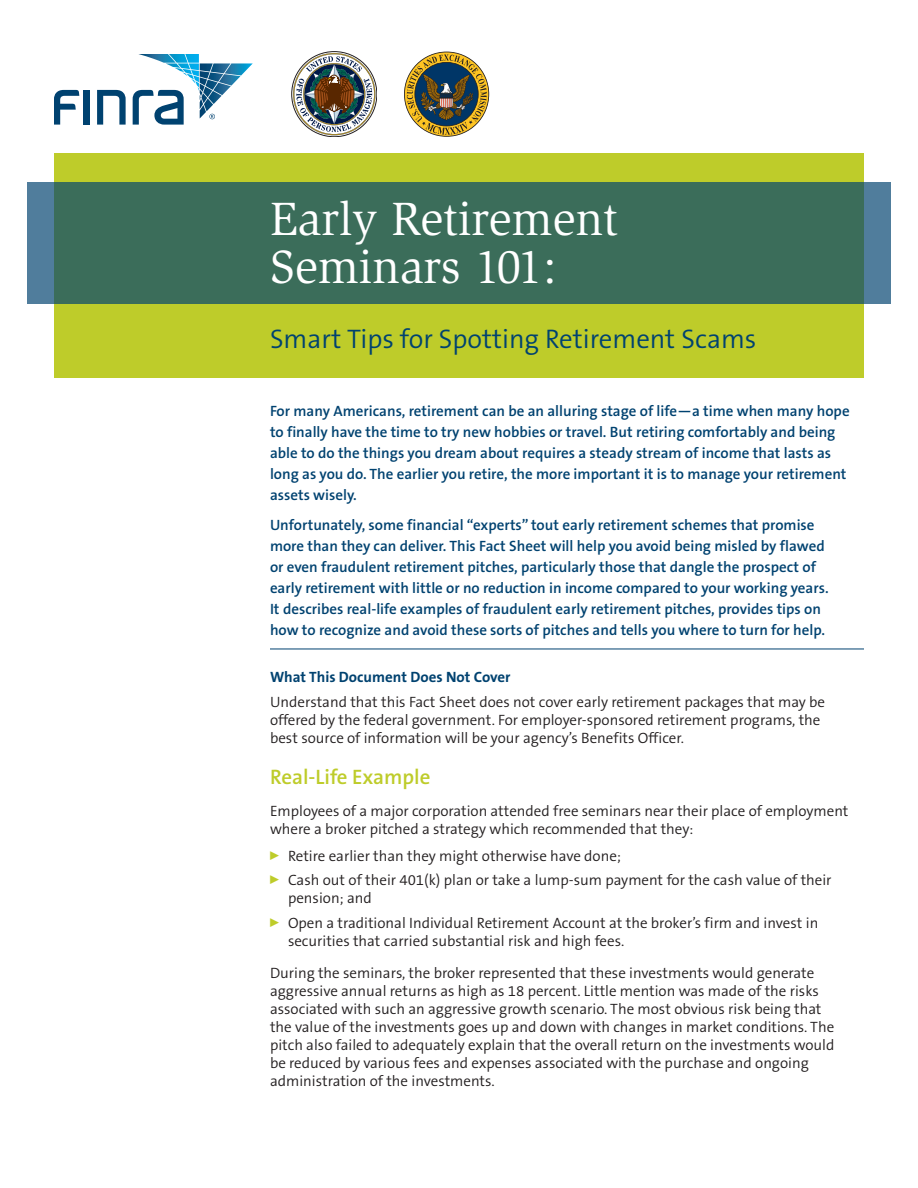
<style>
.page{position:relative;width:918px;height:1188px;background:#fff}
.page>*{position:absolute;margin:0;border:0;box-sizing:border-box;transform-origin:0 0}
.t1{font:48px/48px "Slimbach LT";color:#fff}
.t2{font:300 27px "The Sans B4";color:#004270}
.t3{font:600 21px "The Sans B6";color:#becc2a}
.t4{font:300 15px/18px "The Sans B4";color:#231f20}
.t5{font:600 15px/21px "The Sans B6";color:#004270}
.t6{font:700 15px "The Sans B7";color:#004270}
</style>
<div class="page">
<hr style="left:270px;top:649px;width:594px;height:1px;background:#004270">
<img style="left:293px;top:53px;width:82px;height:82px">
<svg style="left:404px;top:52px;width:85px;height:85px"></svg>
<div style="left:54px;top:154px;width:810px;height:224px;background:#becc2a"></div>
<div style="left:27px;top:182px;width:863px;height:122px;background:#3b6d5a"></div>
<div style="left:84px;top:90px;width:6px;height:35px;background:#004270"></div>
<svg style="left:97px;top:90px;width:29px;height:35px"></svg>
<svg style="left:54px;top:90px;width:25px;height:35px"></svg>
<svg style="left:133px;top:54px;width:120px;height:71px"></svg>
<h1 class="t1" style="left:270px;top:195px;width:350px">Early Retirement<br>Seminars 101:</h1>
<h2 class="t2" style="left:270px;top:324px;width:488px">Smart Tips for Spotting Retirement Scams</h2>
<p class="t5" style="left:270px;top:401px;width:581px">For many Americans, retirement can be an alluring stage of life—a time when many hope to finally have the time to try new hobbies or travel. But retiring comfortably and being able to do the things you dream about requires a steady stream of income that lasts as long as you do. The earlier you retire, the more important it is to manage your retirement assets wisely.</p>
<p class="t5" style="left:270px;top:515px;width:560px">Unfortunately, some financial “experts” tout early retirement schemes that promise more than they can deliver. This Fact Sheet will help you avoid being misled by flawed or even fraudulent retirement pitches, particularly those that dangle the prospect of early retirement with little or no reduction in income compared to your working years.<br>It describes real-life examples of fraudulent early retirement pitches, provides tips on how to recognize and avoid these sorts of pitches and tells you where to turn for help.</p>
<p class="t6" style="left:270px;top:669px;width:242px">What This Document Does Not Cover</p>
<p class="t4" style="left:270px;top:693px;width:557px">Understand that this Fact Sheet does not cover early retirement packages that may be offered by the federal government. For employer-sponsored retirement programs, the best source of information will be your agency’s Benefits Officer.</p>
<h3 class="t3" style="left:270px;top:766px;width:162px">Real-Life Example</h3>
<p class="t4" style="left:270px;top:802px;width:580px">Employees of a major corporation attended free seminars near their place of employment where a broker pitched a strategy which recommended that they:</p>
<p class="t4" style="left:270px;top:844px;width:563px;line-height:24.8px"><sup>0</sup> Retire earlier than they might otherwise have done;<br><sup>0</sup> Cash out of their 401(k) plan or take a lump-sum payment for the cash value of their</p>
<p class="t4" style="left:270px;top:886px;width:550px;line-height:24.8px;text-indent:18px">pension; and<br><sup>0</sup> Open a traditional Individual Retirement Account at the broker’s firm and invest in</p>
<p class="t4" style="left:270px;top:926px;width:546px;line-height:31.5px;text-indent:18px">securities that carried substantial risk and high fees.<br>During the seminars, the broker represented that these investments would generate</p>
<p class="t4" style="left:270px;top:982px;width:566px">aggressive annual returns as high as 18 percent. Little mention was made of the risks associated with such an aggressive growth scenario. The most obvious risk being that the value of the investments goes up and down with changes in market conditions. The pitch also failed to adequately explain that the overall return on the investments would be reduced by various fees and expenses associated with the purchase and ongoing administration of the investments.</p>
</div>
